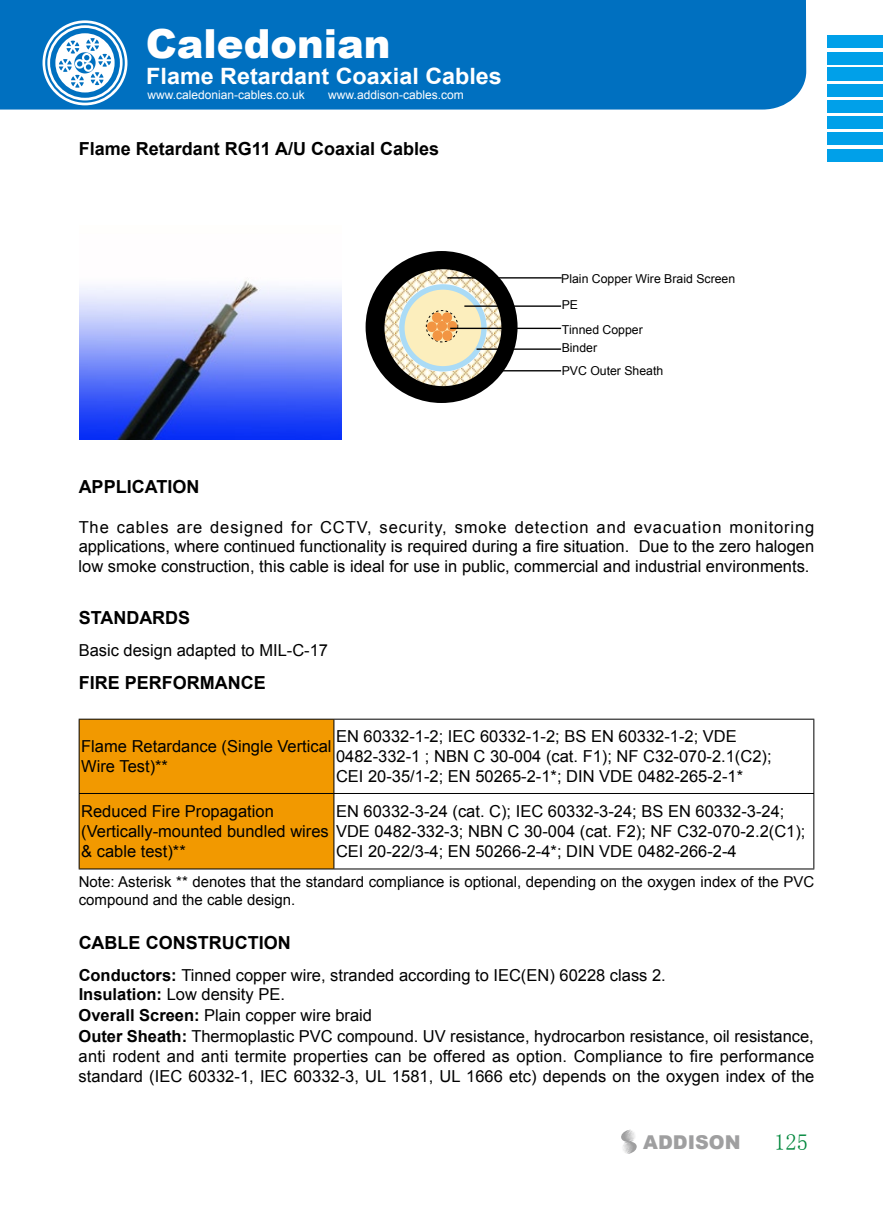
<style>
.page{position:relative;width:893px;height:1212px;background:#fff}
.page>*{position:absolute;margin:0;border:0;box-sizing:border-box;transform-origin:0 0}
.t1{font:900 40.05px "Arial";color:#fff}
.t2{font:700 22.5px "Arial";color:#fff;scale:1.04 1}
.t3{font:22.5px "Sim Sun";color:#00873c}
.t4{font:900 19.05px "Arial";color:#9f9fa0}
.t5{font:700 18px "Arial";color:#000}
.t6{font:16.5px/19.8px "Arial";color:#000}
.t7{font:15px/18px "Arial";color:#000}
.t8{font:12.3px/18.5px "Arial";color:#000}
.t9{font:12px "Arial";color:#fff}
.s1{font-weight:700}
</style>
<div class="page">
<div style="left:0;top:0;width:806px;height:110px;background:#0070c0"></div>
<svg style="left:43px;top:20px;width:84px;height:85px"></svg>
<svg style="left:621px;top:1130px;width:16px;height:24px"></svg>
<div style="left:827px;top:35px;width:55px;height:13px;background:#00a0e9"></div>
<div style="left:827px;top:52px;width:55px;height:12px;background:#00a0e9"></div>
<div style="left:827px;top:67px;width:55px;height:14px;background:#00a0e9"></div>
<div style="left:827px;top:84px;width:55px;height:13px;background:#00a0e9"></div>
<div style="left:827px;top:100px;width:55px;height:13px;background:#00a0e9"></div>
<div style="left:827px;top:116px;width:55px;height:13px;background:#00a0e9"></div>
<div style="left:827px;top:133px;width:55px;height:12px;background:#00a0e9"></div>
<div style="left:827px;top:149px;width:55px;height:13px;background:#00a0e9"></div>
<div style="left:366px;top:251px;width:152px;height:152px;border:20px solid #000;border-radius:50%"></div>
<svg style="left:384px;top:269px;width:117px;height:117px;background:#bbb49c"></svg>
<hr style="left:450px;top:328px;width:111px;height:1px;background:#000">
<hr style="left:488px;top:370px;width:73px;height:1px;background:#000">
<hr style="left:447px;top:277px;width:115px;height:2px;background:#000">
<hr style="left:464px;top:305px;width:97px;height:2px;background:#000">
<hr style="left:476px;top:348px;width:85px;height:2px;background:#000">
<div style="left:80px;top:720px;width:253px;height:148px;background:#f29900"></div>
<hr style="left:79px;top:719px;width:255px;height:1px;background:#000">
<hr style="left:334px;top:719px;width:480px;height:1px;background:#000">
<hr style="left:79px;top:793px;width:255px;height:1px;background:#000">
<hr style="left:334px;top:793px;width:480px;height:1px;background:#000">
<hr style="left:79px;top:868px;width:255px;height:1px;background:#000">
<hr style="left:334px;top:868px;width:480px;height:1px;background:#000">
<hr style="left:79px;top:720px;width:1px;height:73px;background:#000">
<hr style="left:79px;top:794px;width:1px;height:74px;background:#000">
<hr style="left:333px;top:720px;width:1px;height:73px;background:#000">
<hr style="left:813px;top:720px;width:1px;height:73px;background:#000">
<hr style="left:333px;top:794px;width:1px;height:74px;background:#000">
<hr style="left:813px;top:794px;width:1px;height:74px;background:#000">
<img style="left:79px;top:280px;width:263px;height:159px">
<h1 class="t1" style="left:146px;top:14px;width:247px">Caledonian</h1>
<h2 class="t2" style="left:146px;top:61px;width:343px">Flame Retardant Coaxial Cables</h2>
<p class="t9" style="left:148px;top:87px;width:159px">www.caledonian-cables.co.uk</p>
<p class="t9" style="left:328px;top:87px;width:137px">www.addison-cables.com</p>
<p class="t5" style="left:79px;top:137px;width:362px">Flame Retardant RG11 A/U Coaxial Cables</p>
<p class="t8" style="left:561px;top:270px;width:175px">Plain Copper Wire Braid Screen</p>
<p class="t8" style="left:562px;top:296px;width:18px">PE</p>
<p class="t8" style="left:562px;top:321px;width:83px">Tinned Copper<br>Binder</p>
<p class="t8" style="left:562px;top:361px;width:103px">PVC Outer Sheath</p>
<p class="t5" style="left:79px;top:475px;width:108px">APPLICATION</p>
<p class="t6" style="left:79px;top:517px;width:737px;text-align:justify">The cables are designed for CCTV, security, smoke detection and evacuation monitoring applications, where continued functionality is required during a fire situation. Due to the zero halogen low smoke construction, this cable is ideal for use in public, commercial and industrial environments.</p>
<p class="t5" style="left:79px;top:605px;width:112px">STAN DARDS</p>
<p class="t6" style="left:79px;top:640px;width:251px">Basic design adapted to MIL-C-17</p>
<p class="t5" style="left:79px;top:670px;width:150px">FIRE PERFORMANCE</p>
<p class="t6" style="left:81px;top:737px;width:252px">Flame Retardance (Single Vertical<br>Wire Test)**</p>
<p class="t6" style="left:336px;top:727px;width:437px">EN 60332-1-2; IEC 60332-1-2; BS EN 60332-1-2; VDE<br>0482-332-1 ; NBN C 30-004 (cat. F1); NF C32-070-2.1(C2);<br>CEI 20-35/1-2; EN 50265-2-1*; DIN VDE 0482-265-2-1*</p>
<p class="t6" style="left:81px;top:802px;width:726px">Reduced Fire Propagation<br>(Vertically-mounted bundled wires VDE 0482-332-3; NBN C 30-004 (cat. F2); NF C32-070-2.2(C1); &amp; cable test)**</p>
<p class="t6" style="left:336px;top:802px;width:450px">EN 60332-3-24 (cat. C); IEC 60332-3-24; BS EN 60332-3-24;</p>
<p class="t6" style="left:336px;top:841px;width:402px">CEI 20-22/3-4; EN 50266-2-4*; DIN VDE 0482-266-2-4</p>
<p class="t7" style="left:79px;top:872px;width:737px">Note: Asterisk ** denotes that the standard compliance is optional, depending on the oxygen index of the PVC compound and the cable design.</p>
<p class="t5" style="left:79px;top:930px;width:14px">CABLE</p>
<p class="t5" style="left:146px;top:930px;width:14px">CONS</p>
<p class="t5" style="left:198px;top:930px;width:80px">TRUCTION</p>
<p class="t6" style="left:79px;top:965px;width:737px;line-height:20.2px"><span class="s1">Conductors:</span> Tinned copper wire, stranded according to IEC(EN) 60228 class 2.<br><span class="s1">Insulation:</span> Low density PE.<br><span class="s1">Overall Screen:</span> Plain copper wire braid<br><span class="s1">Outer Sheath:</span> Thermoplastic PVC compound. UV resistance, hydrocarbon resistance, oil resistance, anti rodent and anti termite properties can be offered as option. Compliance to fire performance standard (IEC 60332-1, IEC 60332-3, UL 1581, UL 1666 etc) depends on the oxygen index of the</p>
<p class="t4" style="left:643px;top:1129px;width:99px">ADDISON</p>
<h2 class="t3" style="left:774px;top:1131px;width:35px">125</h2>
</div>
